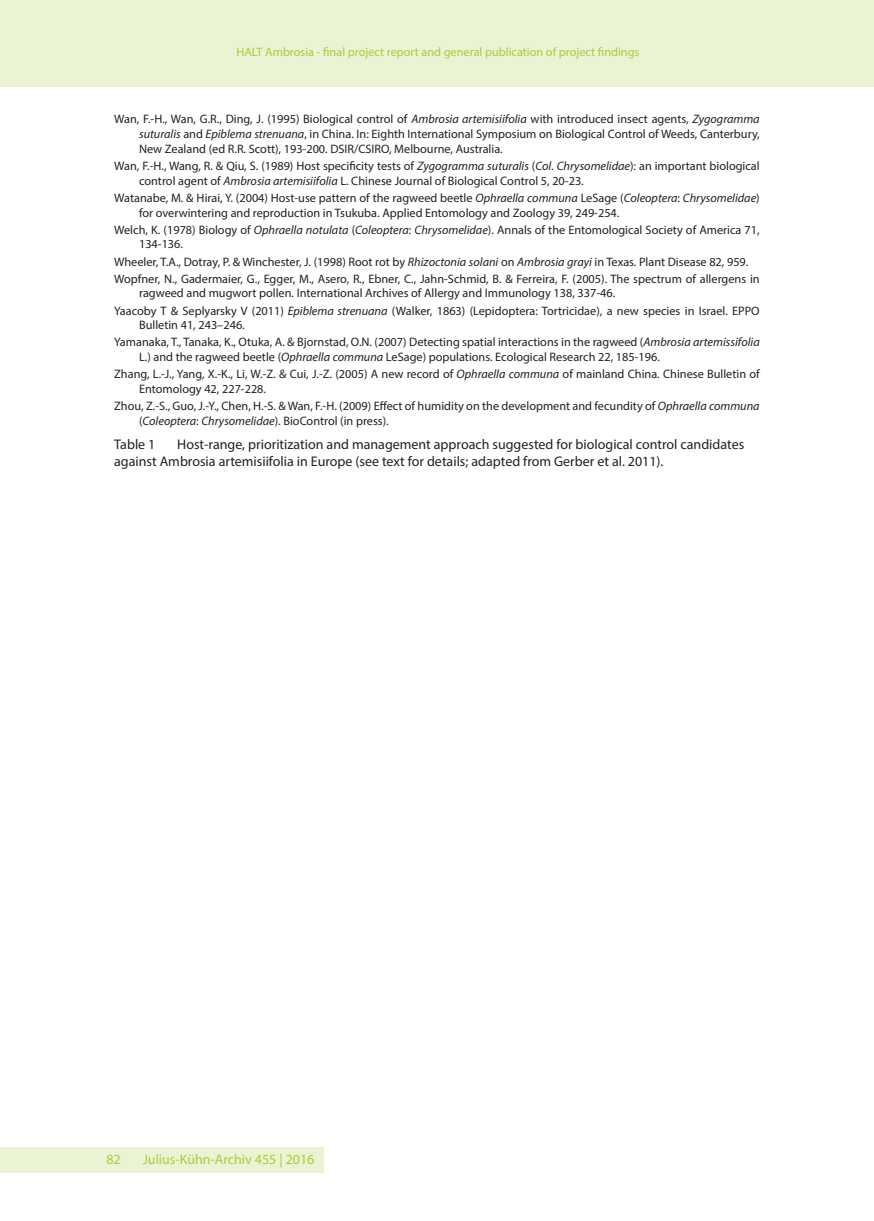
<style>
.page{position:relative;width:874px;height:1221px;background:#fff}
.page>*{position:absolute;margin:0;border:0;box-sizing:border-box;transform-origin:0 0}
.t1{font:14px/16.8px "Myriad Pro";color:#231f20}
.t2{font:14px "Myriad Pro";color:#a6ce39}
.t3{font:12.25px/14.7px "Myriad Pro";color:#231f20}
.t4{font:12.25px "Myriad Pro";color:#a6ce39}
.s1{font-style:italic}
</style>
<div class="page">
<div style="left:0;top:0;width:857px;height:87px;background:#eaf3d4"></div>
<div style="left:858px;top:0;width:15px;height:87px;background:#eaf3d4"></div>
<div style="left:0;top:1147px;width:323px;height:25px;background:#eaf3d4"></div>
<p class="t4" style="left:236px;top:44px;width:404px">HALT Ambrosia - final project report and general publication of project findings</p>
<p class="t3" style="left:139px;top:112px;width:622px;text-align:justify;text-indent:-25px">Wan, F.-H., Wan, G.R., Ding, J. (1995) Biological control of <span class="s1">Ambrosia artemisiifolia</span> with introduced insect agents, <span class="s1">Zygogramma suturalis</span> and <span class="s1">Epiblema strenuana</span>, in China. In: Eighth International Symposium on Biological Control of Weeds, Canterbury, New Zealand (ed R.R. Scott), 193-200. DSIR/CSIRO, Melbourne, Australia.</p>
<p class="t3" style="left:139px;top:158px;width:622px;text-indent:-25px">Wan, F.-H., Wang, R. &amp; Qiu, S. (1989) Host specificity tests of <span class="s1">Zygogramma suturalis</span> (<span class="s1">Col</span>. <span class="s1">Chrysomelidae</span>): an important biological control agent of <span class="s1">Ambrosia artemisiifolia</span> L. Chinese Journal of Biological Control 5, 20-23.</p>
<p class="t3" style="left:139px;top:190px;width:622px;text-indent:-25px">Watanabe, M. &amp; Hirai, Y. (2004) Host-use pattern of the ragweed beetle <span class="s1">Ophraella communa</span> LeSage (<span class="s1">Coleoptera</span>: <span class="s1">Chrysomelidae</span>) for overwintering and reproduction in Tsukuba. Applied Entomology and Zoology 39, 249-254.</p>
<p class="t3" style="left:139px;top:222px;width:622px;text-indent:-25px">Welch, K. (1978) Biology of <span class="s1">Ophraella notulata</span> (<span class="s1">Coleoptera</span>: <span class="s1">Chrysomelidae</span>). Annals of the Entomological Society of America 71,<br>134-136.</p>
<p class="t3" style="left:114px;top:253px;width:646px;line-height:17.2px">Wheeler, T.A., Dotray, P. &amp; Winchester, J. (1998) Root rot by <span class="s1">Rhizoctonia solani</span> on <span class="s1">Ambrosia grayi</span> in Texas. Plant Disease 82, 959.<br>Wopfner, N., Gadermaier, G., Egger, M., Asero, R., Ebner, C., Jahn-Schmid, B. &amp; Ferreira, F. (2005). The spectrum of allergens in</p>
<p class="t3" style="left:114px;top:284px;width:646px;line-height:17.2px;text-indent:25px">ragweed and mugwort pollen. International Archives of Allergy and Immunology 138, 337-46.<br>Yaacoby T &amp; Seplyarsky V (2011) <span class="s1">Epiblema strenuana</span> (Walker, 1863) (Lepidoptera: Tortricidae), a new species in Israel. EPPO</p>
<p class="t3" style="left:114px;top:316px;width:646px;line-height:17.2px;text-indent:25px">Bulletin 41, 243–246.<br>Yamanaka, T., Tanaka, K., Otuka, A. &amp; Bjornstad, O.N. (2007) Detecting spatial interactions in the ragweed (<span class="s1">Ambrosia artemissifolia</span></p>
<p class="t3" style="left:114px;top:348px;width:646px;line-height:17.2px;text-indent:25px">L.) and the ragweed beetle (<span class="s1">Ophraella communa</span> LeSage) populations. Ecological Research 22, 185-196.<br>Zhang, L.-J., Yang, X.-K., Li, W.-Z. &amp; Cui, J.-Z. (2005) A new record of <span class="s1">Ophraella communa</span> of mainland China. Chinese Bulletin of</p>
<p class="t3" style="left:114px;top:380px;width:646px;line-height:17.2px;text-indent:25px">Entomology 42, 227-228.<br>Zhou, Z.-S., Guo, J.-Y., Chen, H.-S. &amp; Wan, F.-H. (2009) Effect of humidity on the development and fecundity of <span class="s1">Ophraella communa</span></p>
<p class="t3" style="left:139px;top:413px;width:251px">(<span class="s1">Coleoptera</span>: <span class="s1">Chrysomelidae</span>). BioControl (in press).</p>
<p class="t1" style="left:114px;top:436px;width:43px">Table 1</p>
<p class="t1" style="left:114px;top:436px;width:631px;text-indent:63px">Host-range, prioritization and management approach suggested for biological control candidates against Ambrosia artemisiifolia in Europe (see text for details; adapted from Gerber et al. 2011).</p>
<p class="t2" style="left:106px;top:1150px;width:16px">82</p>
<p class="t2" style="left:143px;top:1151px;width:173px">Julius-Kühn-Archiv 455 | 2016</p>
</div>
